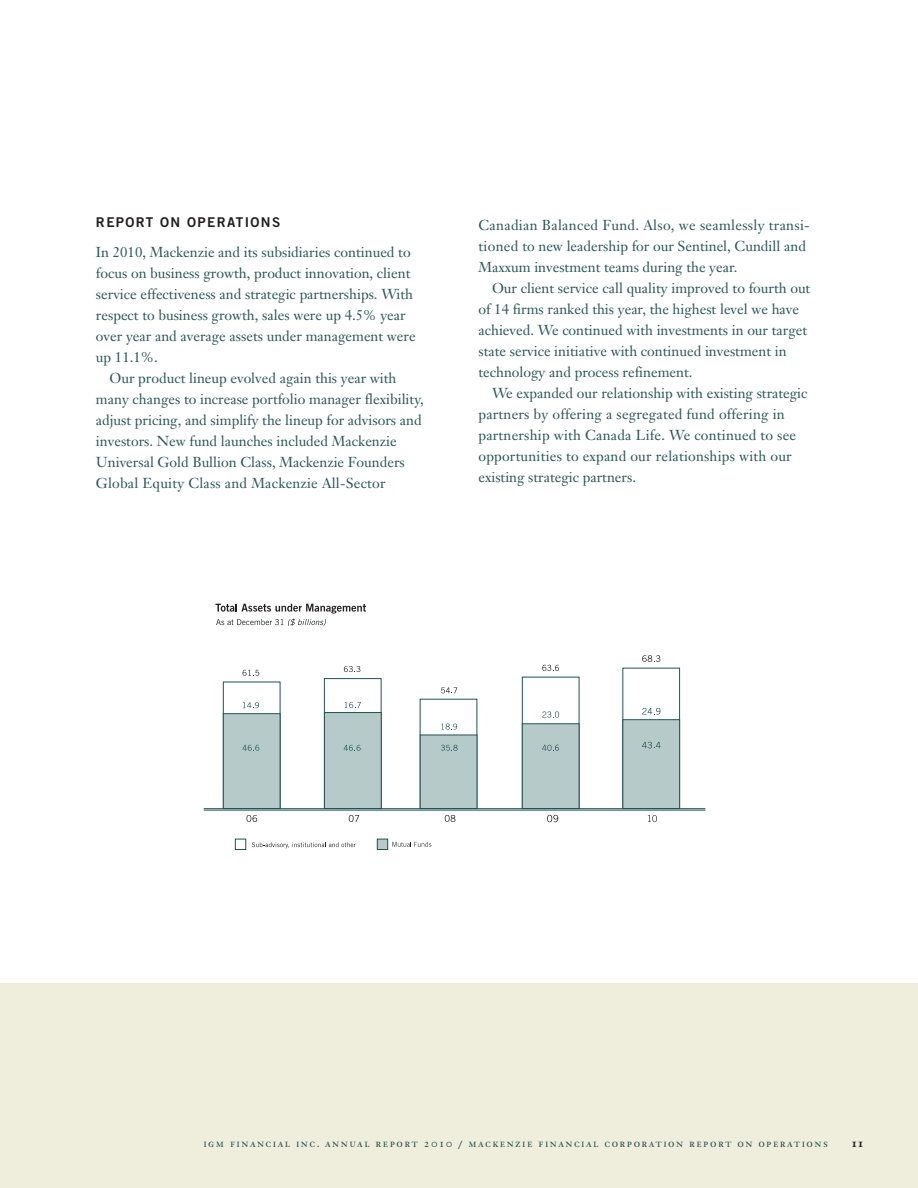
<style>
.page{position:relative;width:918px;height:1188px;background:#fff}
.page>*{position:absolute;margin:0;border:0;box-sizing:border-box;transform-origin:0 0}
.t1{font:14.25px/21px "Janson Text";color:#2b5556}
.t2{font:13.5px "Trade Gothic Bold Two";letter-spacing:.1em;color:#231f20}
.t3{font:11.7px "Janson Text Roman SC";letter-spacing:.125em;color:#2b5556}
.t4{font:11.7px "Janson Text Bold Os F";color:#231f20}
</style>
<div class="page">
<div style="left:0;top:984px;width:918px;height:204px;background:#efeddb"></div>
<div style="left:324px;top:678px;width:58px;height:130px;border:1px solid #205352"></div>
<svg style="left:215px;top:604px;width:151px;height:22px"></svg>
<svg style="left:441px;top:687px;width:16px;height:6px"></svg>
<svg style="left:445px;top:815px;width:11px;height:7px"></svg>
<svg style="left:252px;top:842px;width:104px;height:6px"></svg>
<div style="left:522px;top:677px;width:58px;height:132px;border:1px solid #205352"></div>
<div style="left:522px;top:724px;width:57px;height:85px;background:#b7caca"></div>
<div style="left:522px;top:723px;width:57px;height:86px;border:1px solid #205352"></div>
<div style="left:223px;top:714px;width:57px;height:95px;background:#b7caca"></div>
<div style="left:223px;top:713px;width:57px;height:96px;border:1px solid #205352"></div>
<div style="left:235px;top:839px;width:11px;height:11px;border:1px solid #205352"></div>
<div style="left:377px;top:839px;width:11px;height:11px;background:#b7caca"></div>
<div style="left:377px;top:839px;width:11px;height:11px;border:1px solid #205352"></div>
<svg style="left:392px;top:842px;width:39px;height:5px"></svg>
<svg style="left:247px;top:815px;width:10px;height:7px"></svg>
<svg style="left:349px;top:815px;width:10px;height:7px"></svg>
<svg style="left:345px;top:702px;width:16px;height:6px"></svg>
<svg style="left:243px;top:702px;width:16px;height:6px"></svg>
<svg style="left:344px;top:666px;width:16px;height:6px"></svg>
<svg style="left:243px;top:670px;width:16px;height:6px"></svg>
<div style="left:324px;top:713px;width:57px;height:96px;background:#b7caca"></div>
<div style="left:324px;top:712px;width:58px;height:97px;border:1px solid #205352"></div>
<svg style="left:242px;top:745px;width:17px;height:6px"></svg>
<svg style="left:344px;top:745px;width:17px;height:6px"></svg>
<div style="left:420px;top:735px;width:57px;height:74px;background:#b7caca"></div>
<div style="left:420px;top:735px;width:57px;height:74px;border:1px solid #205352"></div>
<hr style="left:204px;top:810px;width:501px;height:1px;background:#205352">
<svg style="left:441px;top:745px;width:17px;height:6px"></svg>
<svg style="left:441px;top:724px;width:16px;height:6px"></svg>
<svg style="left:547px;top:815px;width:11px;height:7px"></svg>
<svg style="left:542px;top:745px;width:17px;height:6px"></svg>
<svg style="left:542px;top:711px;width:17px;height:7px"></svg>
<svg style="left:542px;top:665px;width:17px;height:6px"></svg>
<div style="left:622px;top:668px;width:58px;height:141px;border:1px solid #205352"></div>
<div style="left:623px;top:720px;width:57px;height:89px;background:#b7caca"></div>
<div style="left:622px;top:719px;width:58px;height:90px;border:1px solid #205352"></div>
<hr style="left:204px;top:808px;width:501px;height:1px;background:#205352">
<svg style="left:648px;top:815px;width:9px;height:7px"></svg>
<svg style="left:642px;top:655px;width:18px;height:7px"></svg>
<svg style="left:642px;top:708px;width:18px;height:7px"></svg>
<svg style="left:642px;top:742px;width:19px;height:6px"></svg>
<p class="t2" style="left:96px;top:217px;width:186px">REPORT ON OPERATIONS</p>
<p class="t1" style="left:96px;top:243px;width:321px">In 2010, Mackenzie and its subsidiaries continued to focus on business growth, product innovation, client service effectiveness and strategic partnerships. With respect to business growth, sales were up 4.5% year over year and average assets under management were up 11.1%.</p>
<p class="t1" style="left:96px;top:369px;width:329px;text-indent:14px">Our product lineup evolved again this year with many changes to increase portfolio manager flexibility, adjust pricing, and simplify the lineup for advisors and investors. New fund launches included Mackenzie Universal Gold Bullion Class, Mackenzie Founders Global Equity Class and Mackenzie All-Sector</p>
<p class="t1" style="left:478px;top:216px;width:333px">Canadian Balanced Fund. Also, we seamlessly transi&shy;tioned to new leadership for our Sentinel, Cundill and<br>Maxxum investment teams during the year.</p>
<p class="t1" style="left:478px;top:279px;width:333px;text-indent:14px">Our client service call quality improved to fourth out of 14 firms ranked this year, the highest level we have achieved. We continued with investments in our target state service initiative with continued investment in technology and process refinement.</p>
<p class="t1" style="left:478px;top:384px;width:331px;text-indent:14px">We expanded our relationship with existing strategic partners by offering a segregated fund offering in partnership with Canada Life. We continued to see opportunities to expand our relationships with our existing strategic partners.</p>
<p class="t3" style="left:203px;top:1139px;width:626px">igm financial inc. annual report 2010 / mackenzie financial corporation report on operations</p>
<p class="t4" style="left:851px;top:1138px;width:14px">11</p>
</div>
